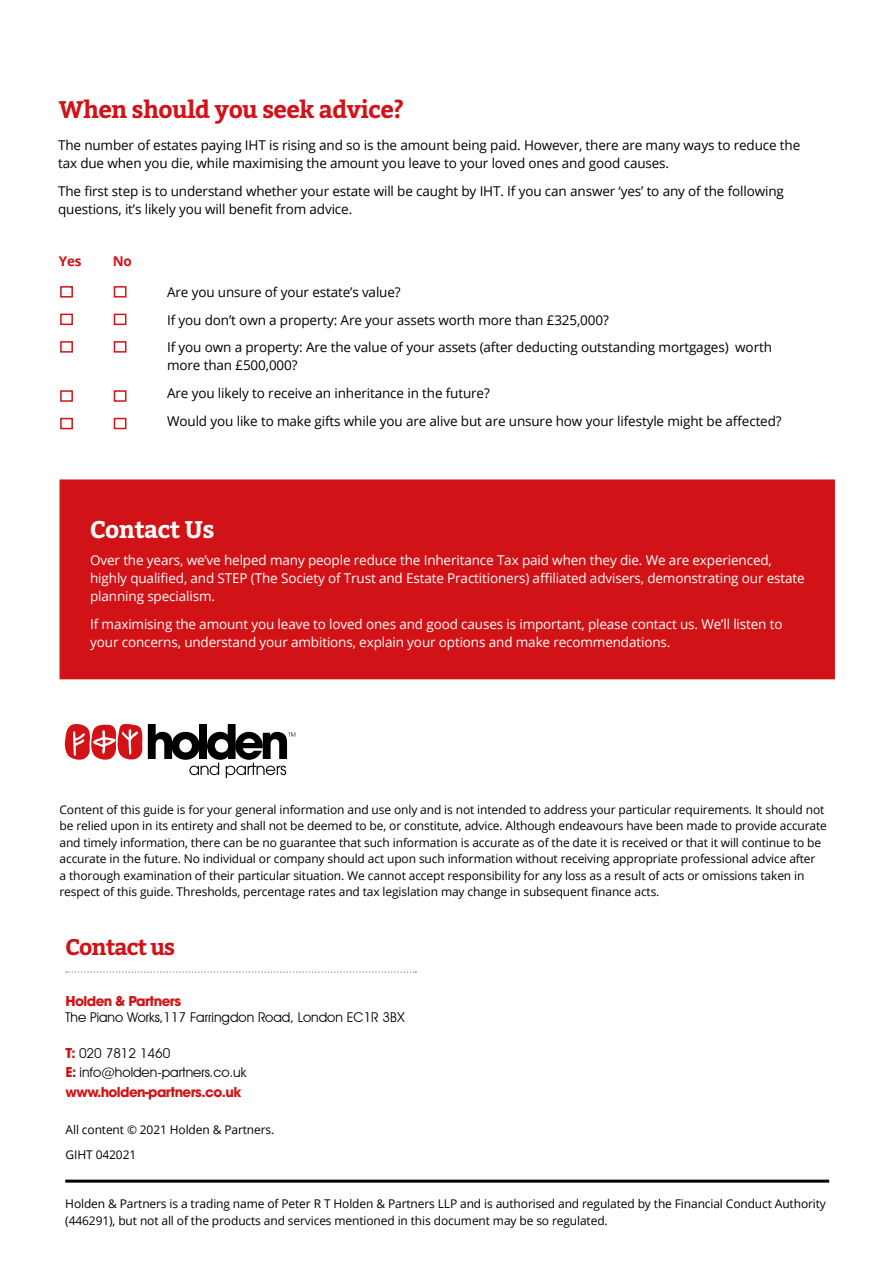
<style>
.page{position:relative;width:893px;height:1263px;background:#fff}
.page>*{position:absolute;margin:0;border:0;box-sizing:border-box;transform-origin:0 0}
.t1{font:700 24px "Bitter";letter-spacing:-.025em;color:#d11317}
.t2{font:700 24px "Bitter";letter-spacing:-.025em;color:#fff}
.t3{font:700 22.5px "Bitter";letter-spacing:-.045em;color:#d11317}
.t4{font:13.5px/27.8px "Open Sans";letter-spacing:-.01em;color:#000}
.t5{font:13.5px/18px "Open Sans";letter-spacing:-.01em;color:#fff}
.t6{font:13.5px/19.5px "Avant Garde IT Cby BT";color:#000}
.t7{font:700 13.5px "Avant Garde";letter-spacing:-.045em;color:#d11317}
.t8{font:700 13.5px "Open Sans";color:#d11317}
.t9{font:12px/16.5px "Open Sans";letter-spacing:-.01em;color:#000}
.s1{font-family:"Avant Garde";font-weight:700;color:#d11317}
</style>
<div class="page">
<div style="left:60px;top:286px;width:13px;height:12px;border:2px solid #d11317"></div>
<div style="left:114px;top:286px;width:12px;height:12px;border:2px solid #d11317"></div>
<div style="left:60px;top:314px;width:13px;height:11px;border:2px solid #d11317"></div>
<div style="left:114px;top:314px;width:12px;height:11px;border:2px solid #d11317"></div>
<div style="left:60px;top:341px;width:13px;height:12px;border:2px solid #d11317"></div>
<div style="left:114px;top:341px;width:12px;height:12px;border:2px solid #d11317"></div>
<div style="left:60px;top:390px;width:13px;height:12px;border:2px solid #d11317"></div>
<div style="left:114px;top:390px;width:12px;height:12px;border:2px solid #d11317"></div>
<div style="left:60px;top:418px;width:13px;height:11px;border:2px solid #d11317"></div>
<div style="left:114px;top:418px;width:12px;height:11px;border:2px solid #d11317"></div>
<hr style="left:65px;top:1179px;width:764px;height:3px;background:#000">
<svg style="left:65px;top:724px;width:230px;height:54px"></svg>
<svg style="left:66px;top:971px;width:350px;height:2px"></svg>
<div style="left:60px;top:479px;width:775px;height:200px;background:#d11317;border:2px solid #d11317"></div>
<h1 class="t1" style="left:59px;top:95px;width:347px">When should you seek advice?</h1>
<p class="t4" style="left:58px;top:136px;width:744px;line-height:18px">The number of estates paying IHT is rising and so is the amount being paid. However, there are many ways to reduce the tax due when you die, while maximising the amount you leave to your loved ones and good causes.</p>
<p class="t4" style="left:58px;top:182px;width:727px;line-height:18px">The first step is to understand whether your estate will be caught by IHT. If you can answer ‘yes’ to any of the following questions, it’s likely you will benefit from advice.</p>
<p class="t8" style="left:59px;top:251px;width:24px">Yes</p>
<p class="t8" style="left:113px;top:251px;width:21px">No</p>
<p class="t4" style="left:167px;top:278px;width:606px">Are you unsure of your estate’s value?<br>If you don’t own a property: Are your assets worth more than £325,000?<br>If you own a property: Are the value of your assets (after deducting outstanding mortgages) worth</p>
<p class="t4" style="left:167px;top:351px;width:616px">more than £500,000?<br>Are you likely to receive an inheritance in the future?<br>Would you like to make gifts while you are alive but are unsure how your lifestyle might be affected?</p>
<h1 class="t2" style="left:90px;top:515px;width:126px">Contact Us</h1>
<p class="t5" style="left:90px;top:551px;width:716px">Over the years, we’ve helped many people reduce the Inheritance Tax paid when they die. We are experienced, highly qualified, and STEP (The Society of Trust and Estate Practitioners) affiliated advisers, demonstrating our estate planning specialism.</p>
<p class="t5" style="left:90px;top:615px;width:694px">If maximising the amount you leave to loved ones and good causes is important, please contact us. We’ll listen to your concerns, understand your ambitions, explain your options and make recommendations.</p>
<p class="t9" style="left:60px;top:801px;width:769px">Content of this guide is for your general information and use only and is not intended to address your particular requirements. It should not be relied upon in its entirety and shall not be deemed to be, or constitute, advice. Although endeavours have been made to provide accurate and timely information, there can be no guarantee that such information is accurate as of the date it is received or that it will continue to be accurate in the future. No individual or company should act upon such information without receiving appropriate professional advice after<br>a thorough examination of their particular situation. We cannot accept responsibility for any loss as a result of acts or omissions taken in respect of this guide. Thresholds, percentage rates and tax legislation may change in subsequent finance acts.</p>
<h2 class="t3" style="left:66px;top:933px;width:111px">Contact us</h2>
<p class="t7" style="left:66px;top:992px;width:117px">Holden &amp; Partners</p>
<p class="t6" style="left:66px;top:1007px;width:341px">The Piano Works,117 Farringdon Road, London EC1R 3BX</p>
<p class="t6" style="left:66px;top:1043px;width:182px"><span class="s1">T:</span> 020 7812 1460<br><span class="s1">E:</span> info@holden-partners.co.uk</p>
<p class="t7" style="left:66px;top:1083px;width:177px">www.holden-partners.co.uk</p>
<p class="t9" style="left:66px;top:1117px;width:210px;line-height:25px">All content © 2021 Holden &amp; Partners.<br>GIHT 042021</p>
<p class="t9" style="left:65px;top:1195px;width:762px">Holden &amp; Partners is a trading name of Peter R T Holden &amp; Partners LLP and is authorised and regulated by the Financial Conduct Authority (446291), but not all of the products and services mentioned in this document may be so regulated.</p>
</div>
